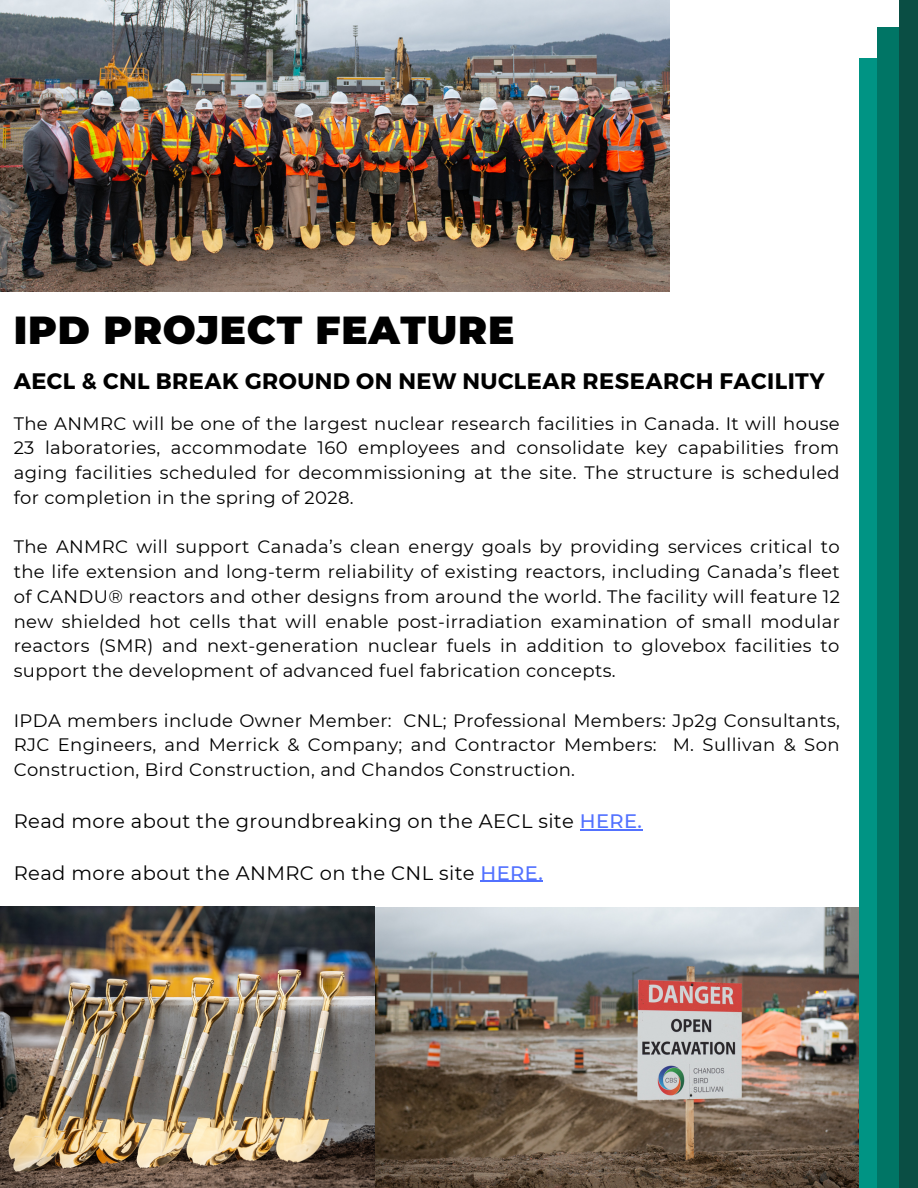
<style>
.page{position:relative;width:918px;height:1188px;background:#fff}
.page>*{position:absolute;margin:0;border:0;box-sizing:border-box;transform-origin:0 0}
.t1{font:900 39px "Montserrat";letter-spacing:.02em;color:#000}
.t2{font:700 22.5px "Montserrat";letter-spacing:.02em;color:#000}
.t3{font:19.5px "Montserrat";letter-spacing:.02em;color:#000}
.t4{font:18px/24.8px "Montserrat";letter-spacing:.02em;color:#000;text-align:justify}
.s1{font-weight:500;color:#5271ff}
</style>
<div class="page">
<img style="left:0;top:0;width:669px;height:291px">
<img style="left:375px;top:908px;width:485px;height:280px">
<div style="left:860px;top:58px;width:34px;height:1130px;background:#009484"></div>
<div style="left:877px;top:27px;width:41px;height:1161px;background:#007565"></div>
<div style="left:899px;top:0;width:19px;height:1188px;background:#0a4e44"></div>
<img style="left:0;top:907px;width:375px;height:281px">
<hr style="left:580px;top:829px;width:62px;height:1px;background:#5271ff">
<hr style="left:481px;top:881px;width:62px;height:1px;background:#5271ff">
<h1 class="t1" style="left:14px;top:306px;width:502px">IPD PROJECT FEATURE</h1>
<p class="t2" style="left:14px;top:366px;width:813px">AECL &amp; CNL BREAK GROUND ON NEW NUCLEAR RESEARCH FACILITY</p>
<p class="t4" style="left:14px;top:411px;width:828px">The ANMRC will be one of the largest nuclear research facilities in Canada. It will house 23 laboratories, accommodate 160 employees and consolidate key capabilities from aging facilities scheduled for decommissioning at the site. The structure is scheduled for completion in the spring of 2028.</p>
<p class="t4" style="left:14px;top:535px;width:828px">The ANMRC will support Canada’s clean energy goals by providing services critical to the life extension and long-term reliability of existing reactors, including Canada’s fleet of CANDU® reactors and other designs from around the world. The facility will feature 12 new shielded hot cells that will enable post-irradiation examination of small modular reactors (SMR) and next-generation nuclear fuels in addition to glovebox facilities to support the development of advanced fuel fabrication concepts.</p>
<p class="t4" style="left:14px;top:708px;width:828px">IPDA members include Owner Member: CNL; Professional Members: Jp2g Consultants, RJC Engineers, and Merrick &amp; Company; and Contractor Members: M. Sullivan &amp; Son Construction, Bird Construction, and Chandos Construction.</p>
<p class="t3" style="left:14px;top:809px;width:630px">Read more about the groundbreaking on the AECL site <span class="s1">HERE.</span></p>
<p class="t3" style="left:14px;top:861px;width:531px">Read more about the ANMRC on the CNL site <span class="s1">HERE.</span></p>
</div>
